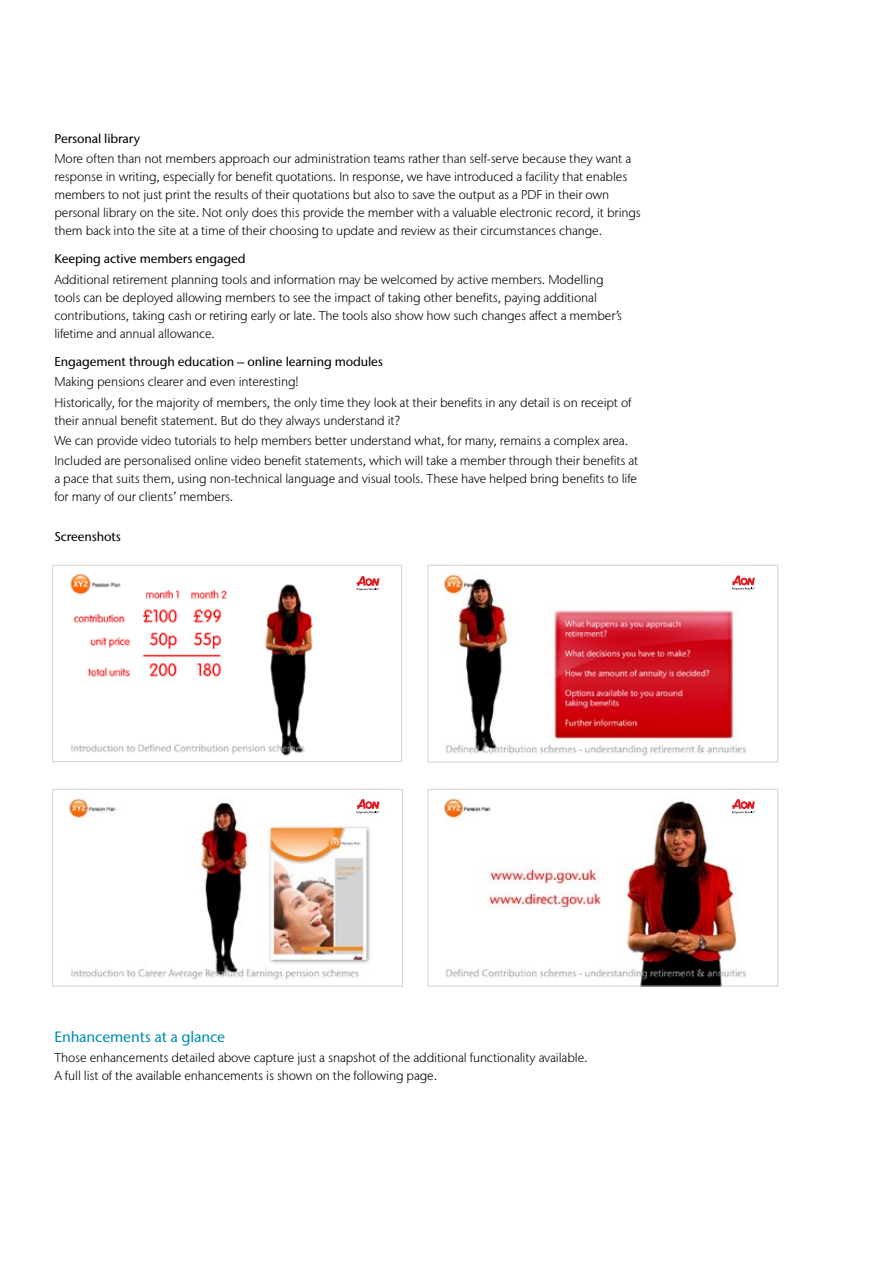
<style>
.page{position:relative;width:893px;height:1263px;background:#fff}
.page>*{position:absolute;margin:0;border:0;box-sizing:border-box;transform-origin:0 0}
.t1{font:500 15px "Stone Sans IIITC Std";letter-spacing:-.01em;color:#008eb3}
.t2{font:300 12.75px/18px "Stone Sans IIITC Std";letter-spacing:-.01em;color:#000}
.t3{font:500 12.75px "Stone Sans IIITC Std";letter-spacing:-.01em;color:#000}
</style>
<div class="page">
<img style="left:70px;top:573px;width:243px;height:183px">
<div style="left:52px;top:565px;width:350px;height:197px;border:1px solid #d1d3d4"></div>
<svg style="left:356px;top:576px;width:24px;height:15px"></svg>
<img style="left:443px;top:573px;width:303px;height:183px">
<div style="left:428px;top:565px;width:350px;height:197px;border:1px solid #d1d3d4"></div>
<div style="left:716px;top:575px;width:56px;height:15px;background:#fff"></div>
<svg style="left:732px;top:576px;width:23px;height:14px"></svg>
<img style="left:443px;top:797px;width:303px;height:187px">
<div style="left:428px;top:789px;width:350px;height:197px;border:1px solid #d1d3d4"></div>
<div style="left:716px;top:798px;width:56px;height:16px;background:#fff"></div>
<svg style="left:732px;top:799px;width:23px;height:15px"></svg>
<img style="left:68px;top:797px;width:302px;height:183px">
<div style="left:52px;top:789px;width:351px;height:197px;border:1px solid #d1d3d4"></div>
<div style="left:341px;top:798px;width:56px;height:16px;background:#fff"></div>
<svg style="left:356px;top:799px;width:24px;height:15px"></svg>
<p class="t3" style="left:54px;top:130px;width:87px">Personal library</p>
<p class="t2" style="left:54px;top:149px;width:588px">More often than not members approach our administration teams rather than self-serve because they want a response in writing, especially for benefit quotations. In response, we have introduced a facility that enables members to not just print the results of their quotations but also to save the output as a PDF in their own personal library on the site. Not only does this provide the member with a valuable electronic record, it brings them back into the site at a time of their choosing to update and review as their circumstances change.</p>
<p class="t3" style="left:54px;top:251px;width:193px">Keeping active members engaged</p>
<p class="t2" style="left:54px;top:270px;width:569px">Additional retirement planning tools and information may be welcomed by active members. Modelling tools can be deployed allowing members to see the impact of taking other benefits, paying additional contributions, taking cash or retiring early or late. The tools also show how such changes affect a member’s lifetime and annual allowance.</p>
<p class="t3" style="left:54px;top:354px;width:330px">Engagement through education – online learning modules</p>
<p class="t2" style="left:54px;top:372px;width:579px;line-height:20.1px">Making pensions clearer and even interesting!<br>Historically, for the majority of members, the only time they look at their benefits in any detail is on receipt of</p>
<p class="t2" style="left:54px;top:410px;width:585px;line-height:20.1px">their annual benefit statement. But do they always understand it?<br>We can provide video tutorials to help members better understand what, for many, remains a complex area.<br>Included are personalised online video benefit statements, which will take a member through their benefits at</p>
<p class="t2" style="left:54px;top:469px;width:584px">a pace that suits them, using non-technical language and visual tools. These have helped bring benefits to life for many of our clients’ members.</p>
<p class="t3" style="left:54px;top:529px;width:68px">Screenshots</p>
<p class="t1" style="left:54px;top:1027px;width:172px">Enhancements at a glance</p>
<p class="t2" style="left:54px;top:1048px;width:535px">Those enhancements detailed above capture just a snapshot of the additional functionality available.<br>A full list of the available enhancements is shown on the following page.</p>
</div>
